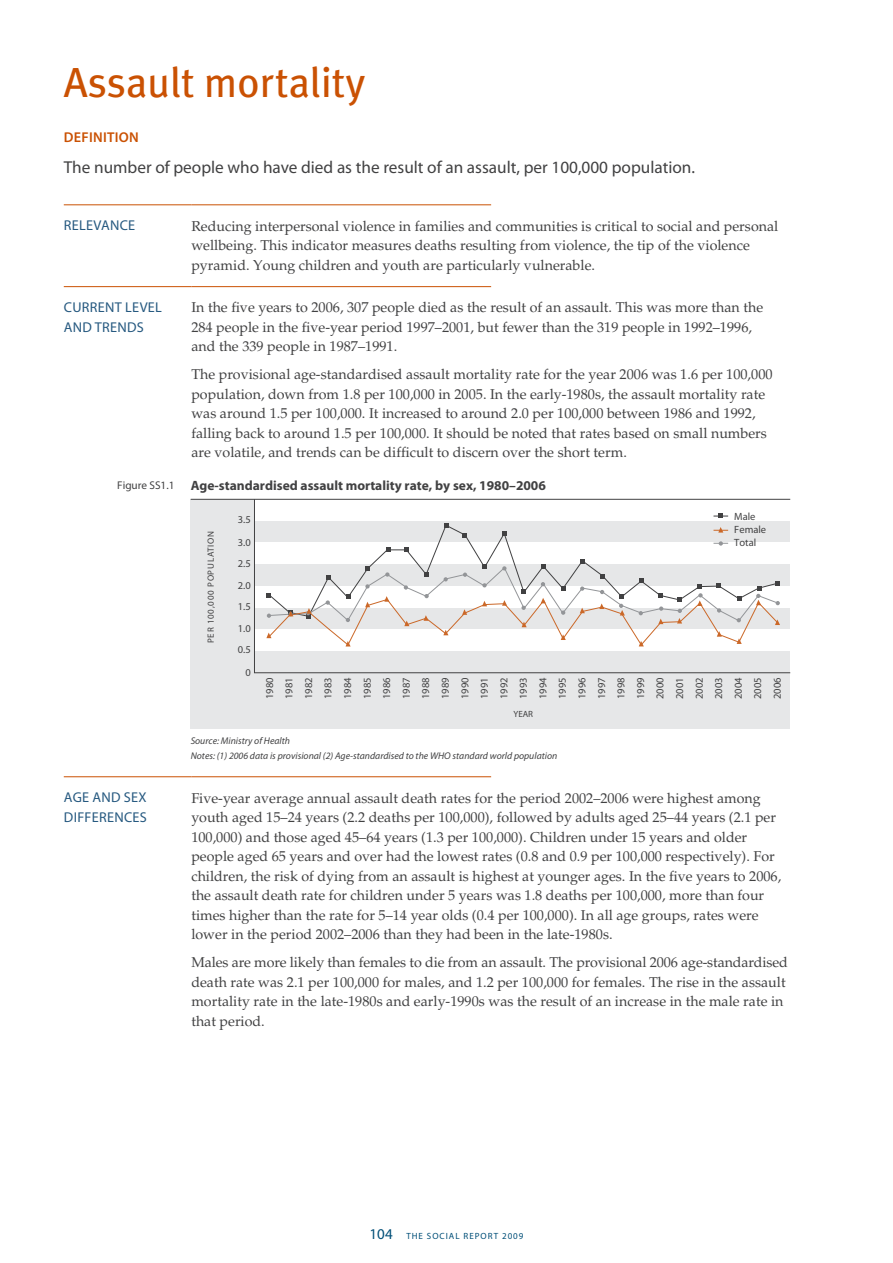
<style>
.page{position:relative;width:893px;height:1263px;background:#fff}
.page>*{position:absolute;margin:0;border:0;box-sizing:border-box;transform-origin:0 0}
.t1{font:42px "Meta Plus";color:#ca5103}
.t2{font:17.25px "Myriad Pro";color:#414142}
.t3{font:15px "Myriad Pro";color:#004f78}
.t4{font:14.25px/19.5px "M Palatino";color:#414142}
.t5{font:14.25px/19.5px "Myriad Pro";letter-spacing:.02em;color:#265980}
.t6{font:600 14.25px "Myriad Pro";letter-spacing:.02em;color:#ca5103}
.t7{font:700 13.5px "Myriad Pro";color:#414142}
.t8{font:10.5px/19.5px "Myriad Pro";color:#414142;text-align:justify}
.t9{font:italic 9.75px/14.9px "Myriad Pro";color:#414142}
.t10{font:9px "Myriad Pro";letter-spacing:.08em;color:#414142}
.t11{font:9px "Myriad Pro";letter-spacing:.11em;color:#004f78}
.s1{font-weight:400;font-size:11.25px}
.s2{font-size:9px}
</style>
<div class="page">
<hr style="left:64px;top:205px;width:127px;height:1px;background:#ca5103">
<hr style="left:191px;top:205px;width:300px;height:1px;background:#ca5103">
<hr style="left:64px;top:286px;width:127px;height:1px;background:#ca5103">
<hr style="left:191px;top:286px;width:300px;height:1px;background:#ca5103">
<hr style="left:64px;top:776px;width:127px;height:1px;background:#ca5103">
<hr style="left:191px;top:776px;width:300px;height:1px;background:#ca5103">
<div style="left:191px;top:499px;width:599px;height:230px;background:#e6e7e8"></div>
<svg style="left:254px;top:499px;width:537px;height:174px"></svg>
<svg style="left:269px;top:524px;width:511px;height:35px"></svg>
<svg style="left:386px;top:548px;width:4px;height:4px"></svg>
<svg style="left:404px;top:548px;width:4px;height:4px"></svg>
<svg style="left:444px;top:523px;width:4px;height:4px"></svg>
<svg style="left:463px;top:533px;width:4px;height:4px"></svg>
<svg style="left:502px;top:531px;width:4px;height:5px"></svg>
<svg style="left:713px;top:541px;width:15px;height:5px"></svg>
<svg style="left:713px;top:514px;width:15px;height:4px"></svg>
<svg style="left:713px;top:527px;width:15px;height:6px"></svg>
<svg style="left:266px;top:559px;width:514px;height:87px"></svg>
<hr style="left:191px;top:499px;width:599px;height:1px;background:#414142">
<h1 class="t1" style="left:64px;top:58px;width:303px">Assault mortality</h1>
<p class="t6" style="left:64px;top:128px;width:76px">DEFINITION</p>
<p class="t2" style="left:64px;top:157px;width:633px">The number of people who have died as the result of an assault, per 100,000 population.</p>
<p class="t5" style="left:64px;top:216px;width:73px">Relevance</p>
<p class="t4" style="left:191px;top:216px;width:588px">Reducing interpersonal violence in families and communities is critical to social and personal wellbeing. This indicator measures deaths resulting from violence, the tip of the violence pyramid. Young children and youth are particularly vulnerable.</p>
<p class="t5" style="left:64px;top:297px;width:99px">Current level and trends</p>
<p class="t4" style="left:191px;top:298px;width:573px">In the five years to 2006, 307 people died as the result of an assault. This was more than the<br>284 people in the five-year period 1997–2001, but fewer than the 319 people in 1992–1996, and the 339 people in 1987–1991.</p>
<p class="t4" style="left:191px;top:365px;width:583px">The provisional age-standardised assault mortality rate for the year 2006 was 1.6 per 100,000 population, down from 1.8 per 100,000 in 2005. In the early-1980s, the assault mortality rate was around 1.5 per 100,000. It increased to around 2.0 per 100,000 between 1986 and 1992, falling back to around 1.5 per 100,000. It should be noted that rates based on small numbers are volatile, and trends can be difficult to discern over the short term.</p>
<p class="t7" style="left:117px;top:476px;width:430px"><span class="s1">figure ss1.1</span> Age-standardised assault mortality rate, by sex, 1980–2006</p>
<p class="t10" style="left:205px;top:643px;width:113px;rotate:-90deg">Per 100,000 PoPulation</p>
<p class="t8" style="left:238px;top:510px;width:14px">3.5</p>
<p class="t8" style="left:734px;top:510px;width:33px;line-height:12.9px;text-align:left">male female total</p>
<p class="t8" style="left:238px;top:532px;width:14px">3.0</p>
<p class="t8" style="left:238px;top:554px;width:14px">2.5</p>
<p class="t8" style="left:238px;top:575px;width:14px">2.0</p>
<p class="t8" style="left:238px;top:597px;width:14px">1.5</p>
<p class="t8" style="left:238px;top:618px;width:14px">1.0</p>
<p class="t8" style="left:238px;top:640px;width:14px">0.5</p>
<p class="t8" style="left:245px;top:663px;width:7px">0</p>
<p class="t8" style="left:260px;top:699px;width:23px;rotate:-90deg">1980<br>1981<br>1982<br>1983<br>1984<br>1985<br>1986<br>1987<br>1988<br>1989<br>1990<br>1991<br>1992<br>1993<br>1994<br>1995<br>1996<br>1997<br>1998<br>1999<br>2000<br>2001<br>2002<br>2003<br>2004<br>2005<br>2006</p>
<p class="t10" style="left:513px;top:708px;width:21px">year</p>
<p class="t5" style="left:64px;top:787px;width:10px">AGE</p>
<p class="t5" style="left:93px;top:787px;width:11px">AND</p>
<p class="t5" style="left:124px;top:787px;width:9px">SEX</p>
<p class="t5" style="left:64px;top:807px;width:9px">DIFFEREN</p>
<p class="t5" style="left:124px;top:807px;width:16px">CES</p>
<p class="t9" style="left:191px;top:734px;width:368px">Source: Ministry of Health<br>Notes: (1) 2006 data is provisional (2) Age-standardised to the WHO standard world population</p>
<p class="t4" style="left:191px;top:788px;width:591px">Five-year average annual assault death rates for the period 2002–2006 were highest among youth aged 15–24 years (2.2 deaths per 100,000), followed by adults aged 25–44 years (2.1 per 100,000) and those aged 45–64 years (1.3 per 100,000). Children under 15 years and older people aged 65 years and over had the lowest rates (0.8 and 0.9 per 100,000 respectively). For children, the risk of dying from an assault is highest at younger ages. In the five years to 2006, the assault death rate for children under 5 years was 1.8 deaths per 100,000, more than four times higher than the rate for 5–14 year olds (0.4 per 100,000). In all age groups, rates were lower in the period 2002–2006 than they had been in the late-1980s.</p>
<p class="t4" style="left:191px;top:953px;width:598px">Males are more likely than females to die from an assault. The provisional 2006 age-standardised death rate was 2.1 per 100,000 for males, and 1.2 per 100,000 for females. The rise in the assault mortality rate in the late-1980s and early-1990s was the result of an increase in the male rate in that period.</p>
<p class="t3" style="left:369px;top:1224px;width:44px">104 <span class="s2">THE</span></p>
<p class="t11" style="left:427px;top:1230px;width:25px">SOCIAL</p>
<p class="t11" style="left:464px;top:1230px;width:24px">REPORT</p>
<p class="t11" style="left:502px;top:1230px;width:23px">2009</p>
</div>
